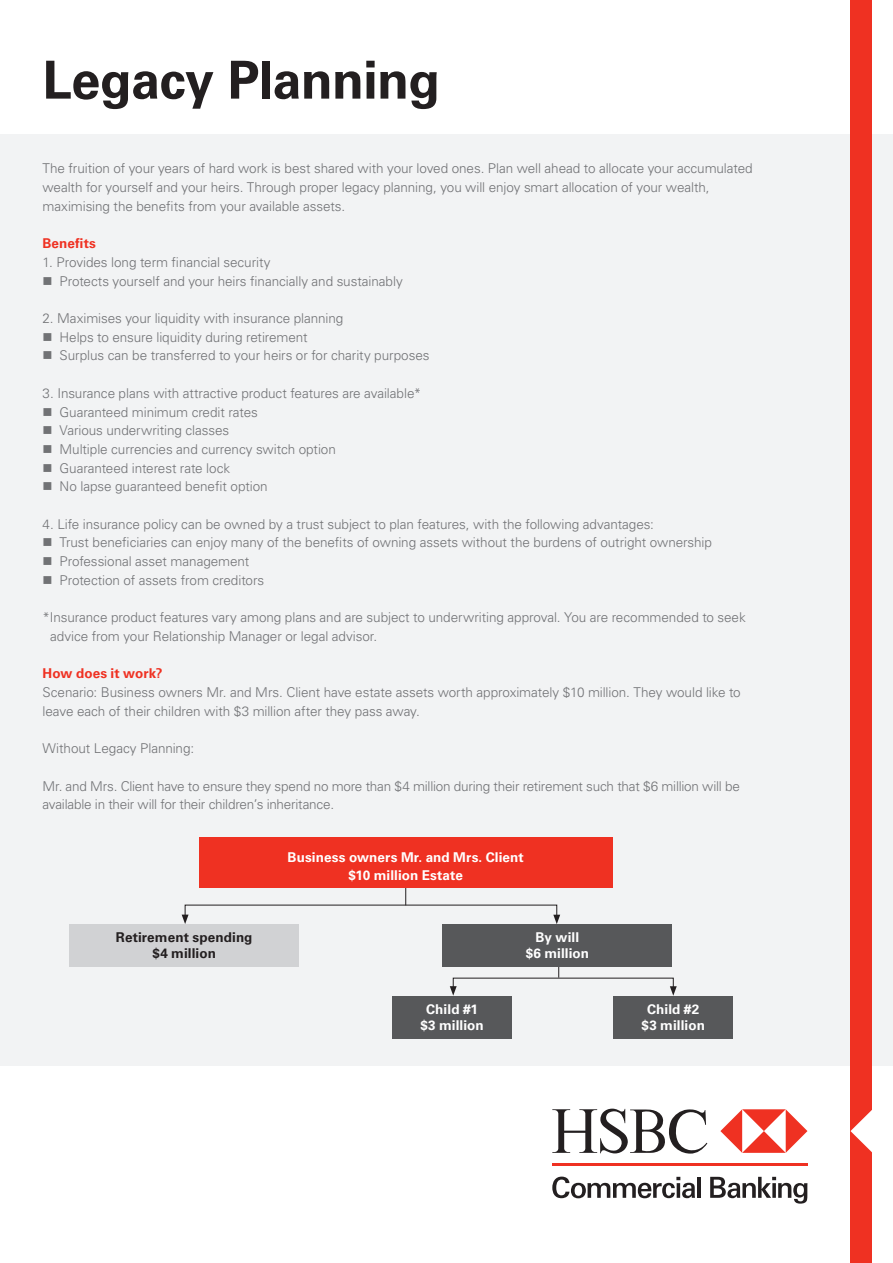
<style>
.page{position:relative;width:893px;height:1263px;background:#fff}
.page>*{position:absolute;margin:0;border:0;box-sizing:border-box;transform-origin:0 0}
.t1{font:700 52.5px "Univers LT Std";letter-spacing:-.015em;color:#231f20}
.t2{font:300 13.5px/18.8px "Univers LT Std";letter-spacing:-.005em;color:#717275}
.t3{font:700 13.5px/16.2px "Univers LT Std";letter-spacing:.005em;color:#fff;text-align:center}
.t4{font:700 13.5px/16.2px "Univers LT Std";letter-spacing:.005em;color:#231f20;text-align:center}
.t5{font:700 13.5px "Univers LT Std";letter-spacing:.005em;color:#ef3122}
</style>
<div class="page">
<div style="left:0;top:134px;width:893px;height:931px;background:#f2f3f4"></div>
<div style="left:850px;top:0;width:22px;height:1263px;background:#ef3122"></div>
<svg style="left:552px;top:1108px;width:155px;height:46px"></svg>
<svg style="left:720px;top:1109px;width:87px;height:44px"></svg>
<hr style="left:552px;top:1164px;width:255px;height:2px;background:#ef3122">
<svg style="left:552px;top:1176px;width:143px;height:22px"></svg>
<hr style="left:697px;top:1177px;width:4px;height:21px;background:#231f20">
<svg style="left:710px;top:1177px;width:97px;height:26px"></svg>
<svg style="left:850px;top:1110px;width:22px;height:43px"></svg>
<svg style="left:558px;top:966px;width:1px;height:12px"></svg>
<div style="left:69px;top:924px;width:230px;height:42px;background:#d1d2d4"></div>
<div style="left:443px;top:924px;width:229px;height:42px;background:#57585a"></div>
<div style="left:393px;top:996px;width:119px;height:43px;background:#57585a"></div>
<div style="left:614px;top:996px;width:119px;height:43px;background:#57585a"></div>
<svg style="left:405px;top:887px;width:1px;height:18px"></svg>
<svg style="left:450px;top:986px;width:7px;height:10px"></svg>
<svg style="left:670px;top:986px;width:7px;height:10px"></svg>
<svg style="left:182px;top:914px;width:7px;height:10px"></svg>
<svg style="left:553px;top:915px;width:7px;height:9px"></svg>
<div style="left:199px;top:837px;width:413px;height:50px;background:#ef3122"></div>
<h1 class="t1" style="left:43px;top:49px;width:399px">Legacy Planning</h1>
<p class="t2" style="left:43px;top:159px;width:712px">The fruition of your years of hard work is best shared with your loved ones. Plan well ahead to allocate your accumulated wealth for yourself and your heirs. Through proper legacy planning, you will enjoy smart allocation of your wealth, maximising the benefits from your available assets.</p>
<p class="t5" style="left:43px;top:236px;width:55px">Benefits</p>
<p class="t2" style="left:60px;top:253px;width:345px;text-indent:-17px">1. Provides long term financial security<br>Protects yourself and your heirs financially and sustainably</p>
<p class="t2" style="left:60px;top:309px;width:371px;text-indent:-17px">2. Maximises your liquidity with insurance planning<br>Helps to ensure liquidity during retirement<br>Surplus can be transferred to your heirs or for charity purposes</p>
<p class="t2" style="left:60px;top:384px;width:363px;text-indent:-17px">3. Insurance plans with attractive product features are available* Guaranteed minimum credit rates<br>Various underwriting classes<br>Multiple currencies and currency switch option<br>Guaranteed interest rate lock<br>No lapse guaranteed benefit option</p>
<p class="t2" style="left:60px;top:514px;width:654px;text-indent:-17px">4. Life insurance policy can be owned by a trust subject to plan features, with the following advantages:<br>Trust beneficiaries can enjoy many of the benefits of owning assets without the burdens of outright ownership Professional asset management<br>Protection of assets from creditors</p>
<p class="t2" style="left:50px;top:608px;width:697px;text-indent:-8px">*Insurance product features vary among plans and are subject to underwriting approval. You are recommended to seek advice from your Relationship Manager or legal advisor.</p>
<p class="t5" style="left:43px;top:666px;width:122px">How does it work?</p>
<p class="t2" style="left:43px;top:683px;width:700px">Scenario: Business owners Mr. and Mrs. Client have estate assets worth approximately $10 million. They would like to leave each of their children with $3 million after they pass away.</p>
<p class="t2" style="left:43px;top:739px;width:153px">Without Legacy Planning:</p>
<p class="t2" style="left:43px;top:776px;width:699px">Mr. and Mrs. Client have to ensure they spend no more than $4 million during their retirement such that $6 million will be available in their will for their children’s inheritance.</p>
<p class="t3" style="left:288px;top:848px;width:238px;line-height:18px">Business owners Mr. and Mrs. Client $10 million Estate</p>
<p class="t4" style="left:116px;top:929px;width:138px">Retirement spending $4 million</p>
<p class="t3" style="left:526px;top:929px;width:65px">By will<br>$6 million</p>
<p class="t3" style="left:420px;top:1001px;width:65px">Child #1 $3 million</p>
<p class="t3" style="left:642px;top:1001px;width:65px">Child #2 $3 million</p>
</div>
